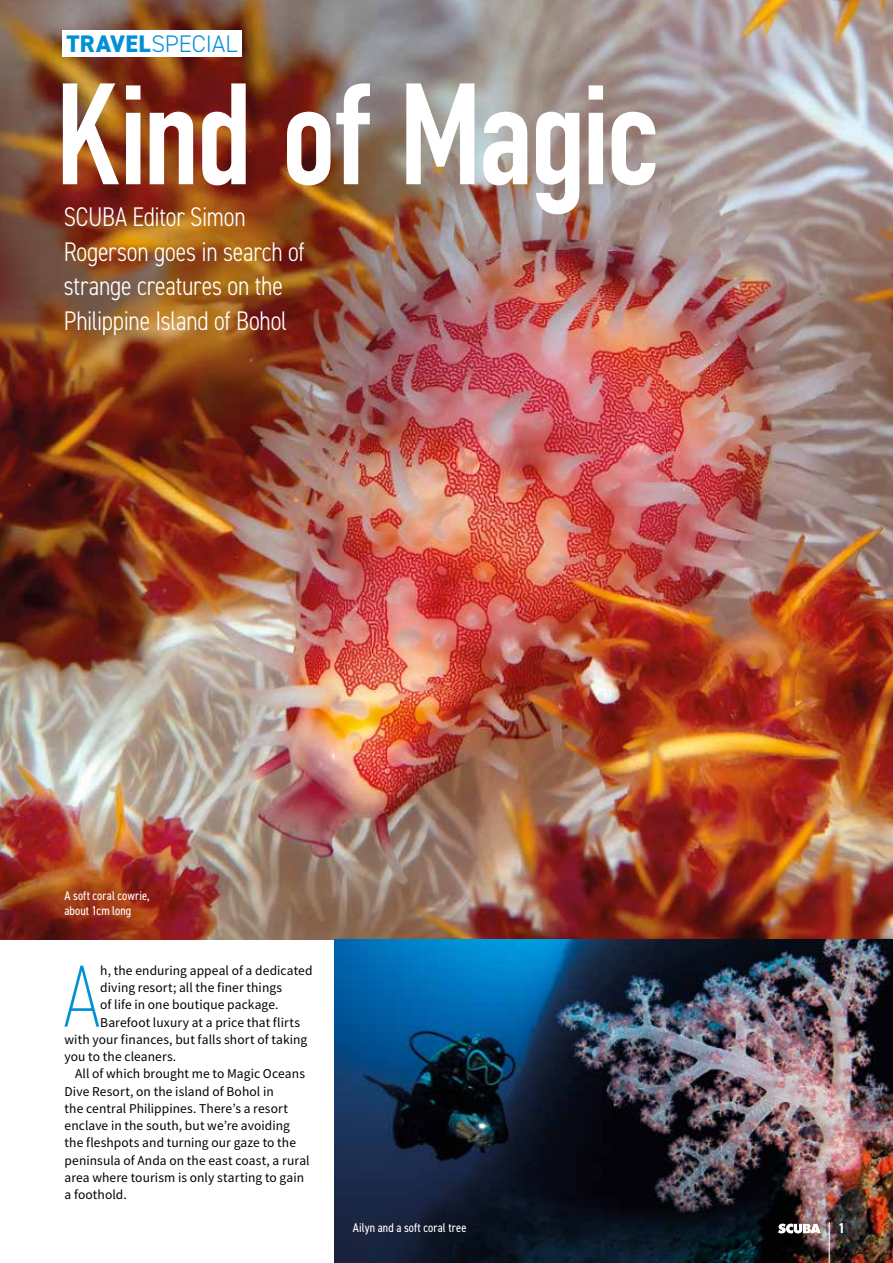
<style>
.page{position:relative;width:893px;height:1263px;background:#fff}
.page>*{position:absolute;margin:0;border:0;box-sizing:border-box;transform-origin:0 0}
.t1{font:144px "DIN Condensed";letter-spacing:-.045em;color:#fff}
.t2{font:200 condensed 88.5px "DIN2014";color:#0090d5}
.t3{font:300 condensed 27px/34.5px "DIN2014";letter-spacing:-.01em;color:#fff}
.t4{font:300 24px "DIN2014";color:#0090d5}
.t5{font:700 14.25px "DIN2014";color:#fff}
.t6{font:13.5px "Source Sans Variable";letter-spacing:.005em;color:#000}
.t7{font:condensed 12.75px/15px "DIN2014";letter-spacing:.01em;color:#fff}
.s1{font-weight:800}
</style>
<div class="page">
<img style="left:0;top:0;width:893px;height:940px">
<img style="left:334px;top:940px;width:559px;height:323px">
<hr style="left:829px;top:1222px;width:1px;height:41px;background:#fff">
<svg style="left:778px;top:1223px;width:43px;height:10px"></svg>
<div style="left:62px;top:31px;width:180px;height:26px;background:#fff"></div>
<h3 class="t4" style="left:66px;top:29px;width:173px"><span class="s1">TRAVEL</span>SPECIAL</h3>
<h1 class="t1" style="left:54px;top:54px;width:607px">Kind of Magic</h1>
<h3 class="t3" style="left:64px;top:200px;width:243px">SCUBA Editor Simon<br>Rogerson goes in search of strange creatures on the<br>Philippine Island of Bohol</h3>
<p class="t7" style="left:64px;top:887px;width:87px">A soft coral cowrie, about 1cm long</p>
<h2 class="t2" style="left:63px;top:942px;width:38px">A</h2>
<p class="t6" style="left:100px;top:962px;width:214px">h, the enduring appeal of a dedicated</p>
<p class="t6" style="left:100px;top:979px;width:183px">diving resort; all the finer things</p>
<p class="t6" style="left:100px;top:997px;width:180px">of life in one boutique package.</p>
<p class="t6" style="left:100px;top:1014px;width:201px">Barefoot luxury at a price that flirts</p>
<p class="t6" style="left:64px;top:1031px;width:244px">with your finances, but falls short of taking</p>
<p class="t6" style="left:64px;top:1048px;width:113px">you to the cleaners.</p>
<p class="t6" style="left:75px;top:1066px;width:231px">All of which brought me to Magic Oceans</p>
<p class="t6" style="left:64px;top:1083px;width:211px">Dive Resort, on the island of Bohol in</p>
<p class="t6" style="left:64px;top:1100px;width:225px">the central Philippines. There’s a resort</p>
<p class="t6" style="left:64px;top:1117px;width:227px">enclave in the south, but we’re avoiding</p>
<p class="t6" style="left:64px;top:1135px;width:233px">the fleshpots and turning our gaze to the</p>
<p class="t6" style="left:64px;top:1152px;width:247px">peninsula of Anda on the east coast, a rural</p>
<p class="t6" style="left:64px;top:1169px;width:241px">area where tourism is only starting to gain</p>
<p class="t6" style="left:64px;top:1186px;width:64px">a foothold.</p>
<p class="t7" style="left:353px;top:1219px;width:115px">Ailyn and a soft coral tree</p>
<p class="t5" style="left:838px;top:1218px;width:9px">1</p>
</div>
